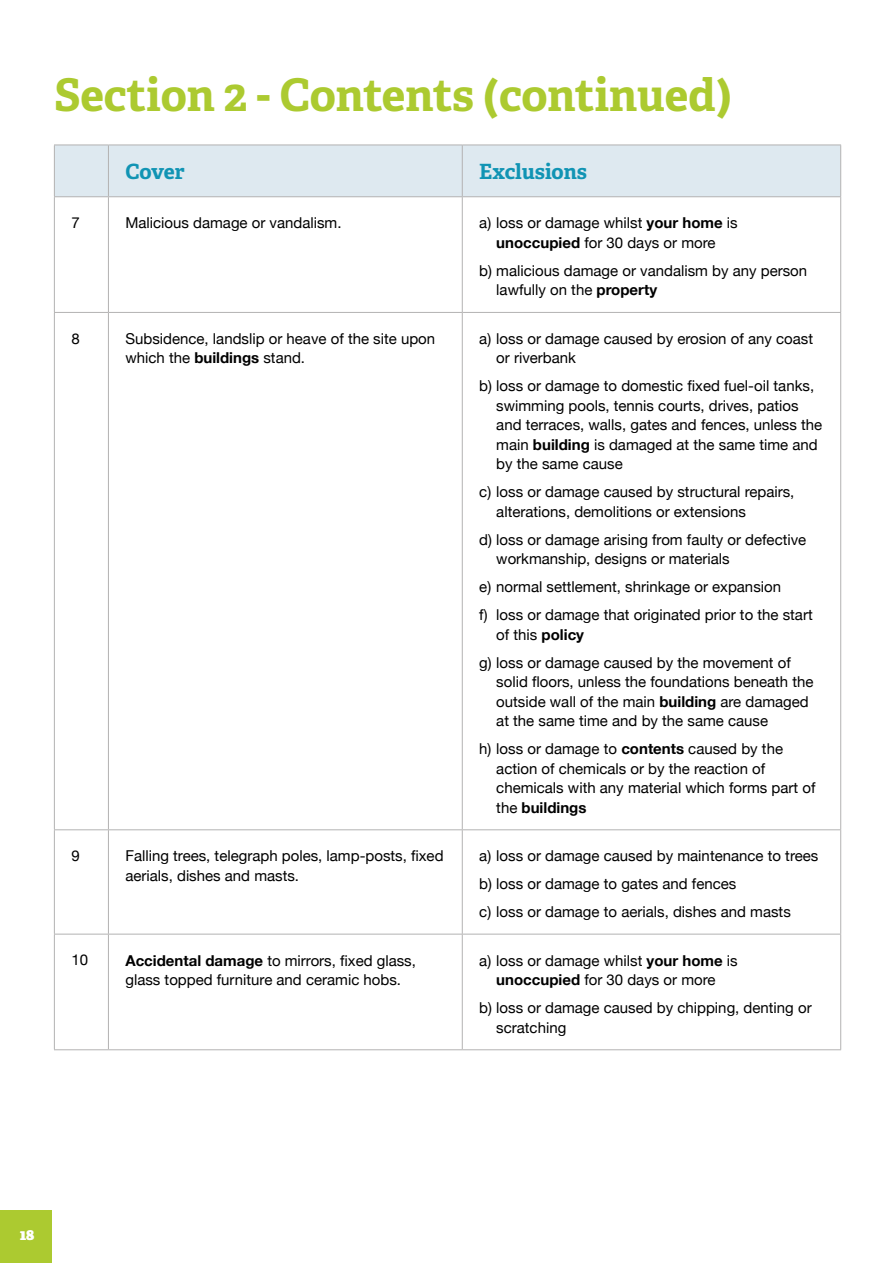
<style>
.page{position:relative;width:893px;height:1263px;background:#fff}
.page>*{position:absolute;margin:0;border:0;box-sizing:border-box;transform-origin:0 0}
.t1{font:700 45px "Adelle";letter-spacing:-.005em;color:#acca30}
.t2{font:700 21px "Adelle";letter-spacing:-.005em;color:#1194b4}
.t3{font:15px/19.5px "Helvetica Neue";color:#000}
.t4{font:800 15px "Adelle";color:#fff}
.s1{font-weight:700}
</style>
<div class="page">
<div style="left:0;top:1211px;width:51px;height:52px;background:#acca30"></div>
<div style="left:55px;top:146px;width:785px;height:50px;background:#dee9f0"></div>
<hr style="left:54px;top:145px;width:54px;height:1px;background:#b3b2b2">
<hr style="left:54px;top:145px;width:1px;height:51px;background:#b3b2b2">
<hr style="left:108px;top:145px;width:354px;height:1px;background:#b3b2b2">
<hr style="left:108px;top:145px;width:1px;height:51px;background:#b3b2b2">
<hr style="left:462px;top:145px;width:379px;height:1px;background:#b3b2b2">
<hr style="left:462px;top:145px;width:1px;height:51px;background:#b3b2b2">
<hr style="left:840px;top:145px;width:1px;height:51px;background:#b3b2b2">
<hr style="left:54px;top:196px;width:54px;height:1px;background:#b3b2b2">
<hr style="left:54px;top:197px;width:1px;height:115px;background:#b3b2b2">
<hr style="left:108px;top:196px;width:354px;height:1px;background:#b3b2b2">
<hr style="left:108px;top:197px;width:1px;height:115px;background:#b3b2b2">
<hr style="left:462px;top:196px;width:379px;height:1px;background:#b3b2b2">
<hr style="left:462px;top:197px;width:1px;height:115px;background:#b3b2b2">
<hr style="left:840px;top:197px;width:1px;height:115px;background:#b3b2b2">
<hr style="left:54px;top:313px;width:1px;height:516px;background:#b3b2b2">
<hr style="left:108px;top:313px;width:1px;height:516px;background:#b3b2b2">
<hr style="left:462px;top:313px;width:1px;height:516px;background:#b3b2b2">
<hr style="left:840px;top:313px;width:1px;height:516px;background:#b3b2b2">
<hr style="left:54px;top:830px;width:1px;height:104px;background:#b3b2b2">
<hr style="left:108px;top:830px;width:1px;height:104px;background:#b3b2b2">
<hr style="left:462px;top:830px;width:1px;height:104px;background:#b3b2b2">
<hr style="left:840px;top:830px;width:1px;height:104px;background:#b3b2b2">
<hr style="left:54px;top:934px;width:1px;height:115px;background:#b3b2b2">
<hr style="left:108px;top:934px;width:1px;height:115px;background:#b3b2b2">
<hr style="left:462px;top:934px;width:1px;height:115px;background:#b3b2b2">
<hr style="left:840px;top:934px;width:1px;height:115px;background:#b3b2b2">
<hr style="left:54px;top:312px;width:54px;height:1px;background:#b3b2b2">
<hr style="left:108px;top:312px;width:354px;height:1px;background:#b3b2b2">
<hr style="left:54px;top:829px;width:54px;height:1px;background:#b3b2b2">
<hr style="left:108px;top:829px;width:354px;height:1px;background:#b3b2b2">
<hr style="left:54px;top:934px;width:54px;height:1px;background:#b3b2b2">
<hr style="left:108px;top:934px;width:354px;height:1px;background:#b3b2b2">
<hr style="left:54px;top:1049px;width:54px;height:1px;background:#b3b2b2">
<hr style="left:108px;top:1049px;width:354px;height:1px;background:#b3b2b2">
<hr style="left:462px;top:312px;width:379px;height:1px;background:#b3b2b2">
<hr style="left:462px;top:829px;width:379px;height:1px;background:#b3b2b2">
<hr style="left:462px;top:934px;width:379px;height:1px;background:#b3b2b2">
<hr style="left:462px;top:1049px;width:379px;height:1px;background:#b3b2b2">
<h1 class="t1" style="left:54px;top:66px;width:679px">Section 2 - Contents (continued)</h1>
<h2 class="t2" style="left:125px;top:158px;width:61px">Cover</h2>
<h2 class="t2" style="left:479px;top:158px;width:109px">Exclusions</h2>
<p class="t3" style="left:71px;top:214px;width:10px">7</p>
<p class="t3" style="left:125px;top:214px;width:218px">Malicious damage or vandalism.</p>
<p class="t3" style="left:479px;top:214px;width:260px;text-align:center">a) loss or damage whilst <span class="s1">your home</span> is <span class="s1">unoccupied</span> for 30 days or more</p>
<p class="t3" style="left:496px;top:262px;width:312px;text-indent:-17px">b) malicious damage or vandalism by any person lawfully on the <span class="s1">property</span></p>
<p class="t3" style="left:71px;top:329px;width:10px">8</p>
<p class="t3" style="left:125px;top:329px;width:311px">Subsidence, landslip or heave of the site upon which the <span class="s1">buildings</span> stand.</p>
<p class="t3" style="left:496px;top:329px;width:318px;text-indent:-17px">a) loss or damage caused by erosion of any coast or riverbank</p>
<p class="t3" style="left:496px;top:377px;width:327px;text-indent:-17px">b) loss or damage to domestic fixed fuel-oil tanks, swimming pools, tennis courts, drives, patios and terraces, walls, gates and fences, unless the main <span class="s1">building</span> is damaged at the same time and by the same cause</p>
<p class="t3" style="left:496px;top:483px;width:300px;text-indent:-17px">c) loss or damage caused by structural repairs, alterations, demolitions or extensions</p>
<p class="t3" style="left:496px;top:530px;width:312px;text-indent:-17px">d) loss or damage arising from faulty or defective workmanship, designs or materials</p>
<p class="t3" style="left:479px;top:574px;width:335px;line-height:28px">e) normal settlement, shrinkage or expansion<br>f) loss or damage that originated prior to the start</p>
<p class="t3" style="left:479px;top:621px;width:313px;line-height:28px;text-indent:17px">of this <span class="s1">policy<br></span>g) loss or damage caused by the movement of</p>
<p class="t3" style="left:496px;top:673px;width:319px">solid floors, unless the foundations beneath the outside wall of the main <span class="s1">building</span> are damaged at the same time and by the same cause</p>
<p class="t3" style="left:496px;top:740px;width:321px;text-indent:-17px">h) loss or damage to <span class="s1">contents</span> caused by the action of chemicals or by the reaction of chemicals with any material which forms part of the <span class="s1">buildings</span></p>
<p class="t3" style="left:71px;top:847px;width:10px">9</p>
<p class="t3" style="left:125px;top:847px;width:320px">Falling trees, telegraph poles, lamp-posts, fixed aerials, dishes and masts.</p>
<p class="t3" style="left:479px;top:843px;width:341px;line-height:28px">a) loss or damage caused by maintenance to trees b) loss or damage to gates and fences<br>c) loss or damage to aerials, dishes and masts</p>
<p class="t3" style="left:71px;top:951px;width:18px">10</p>
<p class="t3" style="left:125px;top:951px;width:292px"><span class="s1">Accidental damage</span> to mirrors, fixed glass, glass topped furniture and ceramic hobs.</p>
<p class="t3" style="left:479px;top:951px;width:260px;text-align:center">a) loss or damage whilst <span class="s1">your home</span> is <span class="s1">unoccupied</span> for 30 days or more</p>
<p class="t3" style="left:496px;top:999px;width:317px;text-indent:-17px">b) loss or damage caused by chipping, denting or scratching</p>
<p class="t4" style="left:20px;top:1225px;width:16px">18</p>
</div>
